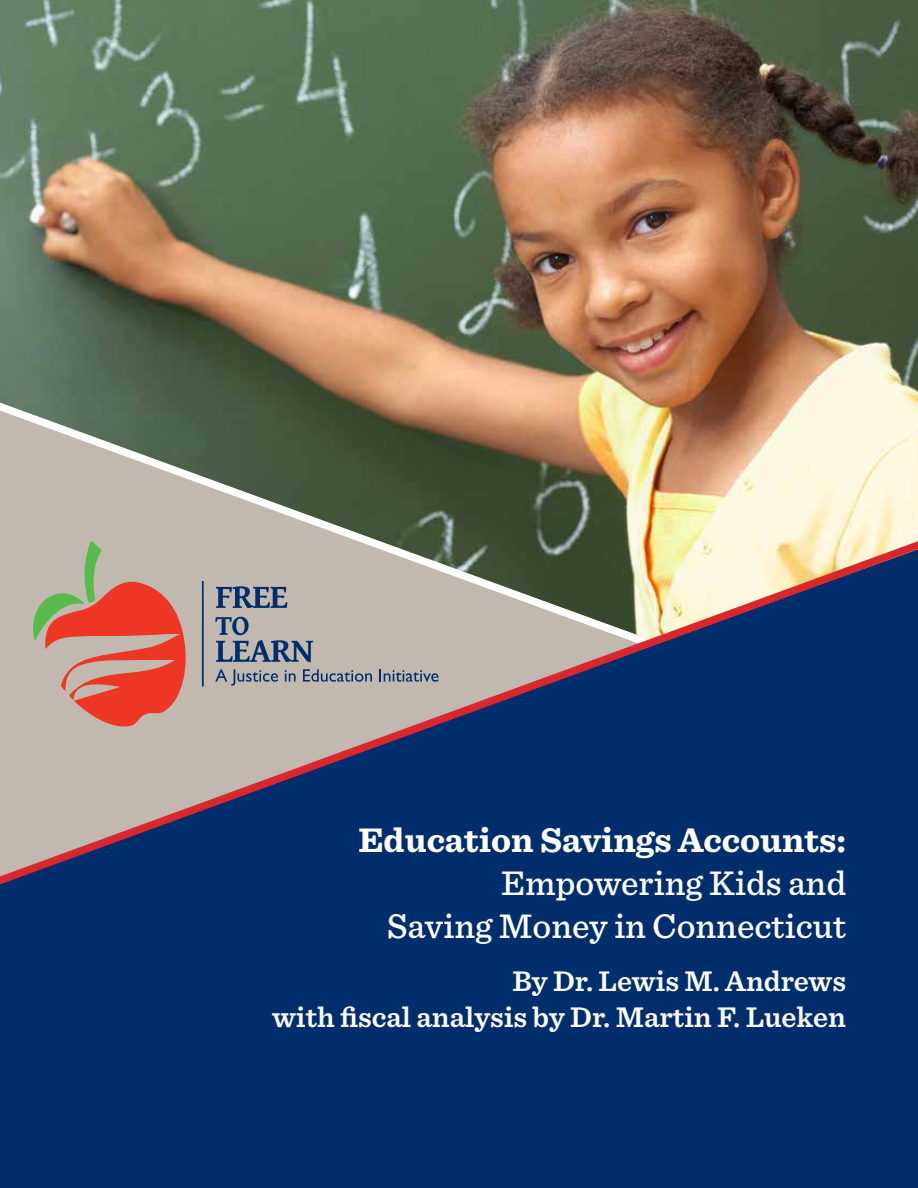
<style>
.page{position:relative;width:918px;height:1188px;background:#fff}
.page>*{position:absolute;margin:0;border:0;box-sizing:border-box;transform-origin:0 0}
.t1{font:500 35.7px/42.8px "Sentinel";color:#fff;text-align:right}
.t2{font:700 35.7px "Sentinel";color:#fff}
.t3{font:600 29.7px/35.7px "Sentinel";color:#fff;text-align:right}
</style>
<div class="page">
<img style="left:0;top:0;width:918px;height:407px">
<svg style="left:723px;top:407px;width:195px;height:103px;background:#f5e7cd"></svg>
<svg style="left:0;top:387px;width:723px;height:123px;background:#888166"></svg>
<div style="left:0;top:922px;width:918px;height:266px;background:#002e6d"></div>
<svg style="left:0;top:510px;width:918px;height:412px;background:#546783"></svg>
<svg style="left:33px;top:541px;width:153px;height:185px;background:#cb8876"></svg>
<svg style="left:201px;top:581px;width:3px;height:106px"></svg>
<svg style="left:216px;top:586px;width:71px;height:22px;background:#677790"></svg>
<svg style="left:215px;top:617px;width:98px;height:45px;background:#8d939d"></svg>
<svg style="left:215px;top:669px;width:63px;height:17px"></svg>
<svg style="left:285px;top:670px;width:11px;height:12px"></svg>
<svg style="left:303px;top:669px;width:69px;height:13px"></svg>
<svg style="left:379px;top:669px;width:60px;height:13px"></svg>
<p class="t2" style="left:358px;top:812px;width:489px">Education Savings Accounts:</p>
<p class="t1" style="left:387px;top:860px;width:461px">Empowering Kids and<br>Saving Money in Connecticut</p>
<p class="t3" style="left:272px;top:962px;width:575px">By Dr. Lewis M. Andrews<br>with fiscal analysis by Dr. Martin F. Lueken</p>
</div>
